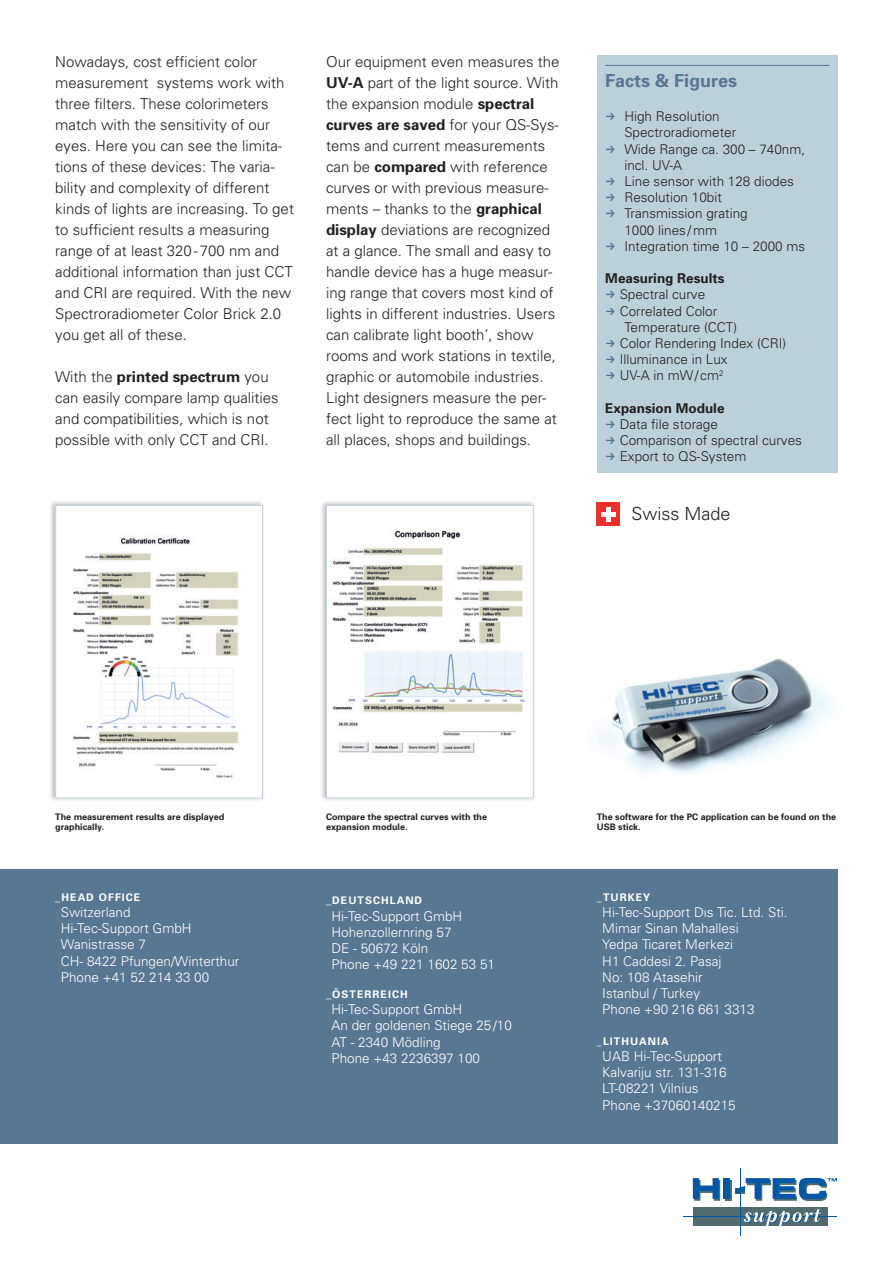
<style>
.page{position:relative;width:893px;height:1263px;background:#fff}
.page>*{position:absolute;margin:0;border:0;box-sizing:border-box;transform-origin:0 0}
.t1{font:700 18px "Univers";color:#587792}
.t2{font:300 18px "Univers";color:#231f20}
.t3{font:300 15px/21px "Univers";color:#231f20}
.t4{font:300 13.5px "Univers";color:#fff}
.t5{font:300 13.5px/16.2px "Univers";color:#231f20}
.t6{font:700 13.5px "Univers";color:#231f20}
.t7{font:700 10.5px "Univers";letter-spacing:.1em;color:#fff}
.t8{font:700 9px/10.8px "Univers";color:#231f20}
.s1{font-weight:700}
</style>
<div class="page">
<div style="left:0;top:869px;width:838px;height:275px;background:#587792"></div>
<div style="left:597px;top:55px;width:241px;height:417px;background:#bcd0d9"></div>
<hr style="left:605px;top:65px;width:224px;height:1px;background:#587792">
<div style="left:693px;top:1207px;width:134px;height:19px;background:#516c6f"></div>
<div style="left:725px;top:1180px;width:6px;height:21px;background:#516c6f"></div>
<svg style="left:693px;top:1178px;width:27px;height:23px"></svg>
<div style="left:723px;top:1178px;width:7px;height:21px;background:#0158a6"></div>
<hr style="left:740px;top:1168px;width:1px;height:68px;background:#0158a6">
<hr style="left:683px;top:1216px;width:154px;height:1px;background:#0158a6">
<svg style="left:744px;top:1209px;width:77px;height:17px"></svg>
<svg style="left:735px;top:1178px;width:102px;height:23px"></svg>
<div style="left:49px;top:500px;width:217px;height:302px;background:#231f20;opacity:.3"></div>
<img style="left:57px;top:507px;width:204px;height:289px">
<div style="left:55px;top:505px;width:208px;height:293px;border:1px solid #bcd0d9"></div>
<div style="left:319px;top:500px;width:217px;height:302px;background:#231f20;opacity:.3"></div>
<img style="left:328px;top:507px;width:204px;height:289px">
<div style="left:326px;top:505px;width:208px;height:293px;border:1px solid #bcd0d9"></div>
<img style="left:597px;top:658px;width:234px;height:116px">
<div style="left:597px;top:503px;width:23px;height:23px;background:#ee2f2c"></div>
<div style="left:601px;top:512px;width:14px;height:5px;background:#fff"></div>
<hr style="left:606px;top:507px;width:4px;height:15px;background:#fff">
<p class="t3" style="left:55px;top:51px;width:240px">Nowadays, cost efficient color measurement systems work with three filters. These colorimeters match with the sensitivity of our eyes. Here you can see the limita&shy;tions of these devices: The varia&shy;bility and complexity of different kinds of lights are increasing. To get to sufficient results a measuring range of at least 320-700 nm and additional information than just CCT and CRI are required. With the new Spectroradiometer Color Brick 2.0 you get all of these.</p>
<p class="t3" style="left:55px;top:366px;width:225px">With the <span class="s1">printed spectrum</span> you can easily compare lamp qualities and compatibilities, which is not possible with only CCT and CRI.</p>
<p class="t3" style="left:326px;top:51px;width:235px">Our equipment even measures the <span class="s1">UV-A</span> part of the light source. With the expansion module <span class="s1">spectral curves are saved</span> for your QS-Sys&shy;tems and current measurements can be <span class="s1">compared</span> with reference curves or with previous measure&shy;ments – thanks to the <span class="s1">graphical display</span> deviations are recognized at a glance. The small and easy to handle device has a huge measur&shy;ing range that covers most kind of lights in different industries. Users can calibrate light booth’, show rooms and work stations in textile, graphic or automobile industries.<br>Light designers measure the per&shy;fect light to reproduce the same at all places, shops and buildings.</p>
<p class="t1" style="left:605px;top:69px;width:134px">Facts &amp; Figures</p>
<p class="t5" style="left:624px;top:108px;width:113px">High Resolution<br>Spectroradiometer</p>
<p class="t5" style="left:624px;top:140px;width:182px">Wide Range ca. 300 – 740nm, incl. UV-A</p>
<p class="t5" style="left:624px;top:173px;width:171px">Line sensor with 128 diodes</p>
<p class="t5" style="left:624px;top:189px;width:99px">Resolution 10bit</p>
<p class="t5" style="left:624px;top:205px;width:125px">Transmission grating<br>1000 lines /mm</p>
<p class="t5" style="left:624px;top:238px;width:182px">Integration time 10 – 2000 ms</p>
<p class="t6" style="left:605px;top:270px;width:121px">Measuring Results</p>
<p class="t5" style="left:620px;top:286px;width:87px">Spectral curve</p>
<p class="t5" style="left:624px;top:302px;width:114px;text-indent:-5px">Correlated Color<br>Temperature (CCT)</p>
<p class="t5" style="left:620px;top:335px;width:168px">Color Rendering Index (CRI)</p>
<p class="t5" style="left:620px;top:351px;width:110px">Illuminance in Lux</p>
<p class="t5" style="left:620px;top:367px;width:105px">UV-A in mW/cm<sup>2</sup></p>
<p class="t6" style="left:605px;top:399px;width:121px">Expansion Module</p>
<p class="t5" style="left:620px;top:416px;width:100px">Data file storage</p>
<p class="t5" style="left:620px;top:432px;width:184px">Comparison of spectral curves</p>
<p class="t5" style="left:620px;top:448px;width:128px">Export to QS-System</p>
<p class="t2" style="left:632px;top:503px;width:100px">Swiss Made</p>
<p class="t8" style="left:55px;top:811px;width:171px">The measurement results are displayed graphically.</p>
<p class="t8" style="left:326px;top:811px;width:163px">Compare the spectral curves with the expansion module.</p>
<p class="t8" style="left:597px;top:811px;width:241px">The software for the PC application can be found on the<br>USB stick.</p>
<p class="t7" style="left:55px;top:890px;width:87px">_HEAD OFFICE</p>
<p class="t4" style="left:61px;top:904px;width:71px">Switzerland</p>
<p class="t4" style="left:61px;top:920px;width:132px">Hi-Tec-Support GmbH</p>
<p class="t4" style="left:61px;top:936px;width:87px">Wanistrasse 7</p>
<p class="t4" style="left:61px;top:953px;width:180px">CH- 8422 Pfungen/Winterthur</p>
<p class="t4" style="left:61px;top:969px;width:150px">Phone +41 52 214 33 00</p>
<p class="t7" style="left:326px;top:894px;width:98px">_DEUTSCHLAND</p>
<p class="t4" style="left:332px;top:907px;width:132px">Hi-Tec-Support GmbH</p>
<p class="t4" style="left:332px;top:924px;width:122px">Hohenzollernring 57</p>
<p class="t4" style="left:332px;top:940px;width:98px">DE - 50672 Köln</p>
<p class="t4" style="left:332px;top:956px;width:165px">Phone +49 221 1602 53 51</p>
<p class="t7" style="left:326px;top:987px;width:83px">_ÖSTERREICH</p>
<p class="t4" style="left:332px;top:1001px;width:132px">Hi-Tec-Support GmbH</p>
<p class="t4" style="left:332px;top:1017px;width:182px">An der goldenen Stiege 25/10</p>
<p class="t4" style="left:332px;top:1033px;width:111px">AT - 2340 Mödling</p>
<p class="t4" style="left:332px;top:1050px;width:150px">Phone +43 2236397 100</p>
<p class="t7" style="left:597px;top:890px;width:55px">_TURKEY</p>
<p class="t4" style="left:602px;top:904px;width:187px">Hi-Tec-Support Dıs Tic. Ltd. Sti.</p>
<p class="t4" style="left:602px;top:920px;width:138px">Mimar Sinan Mahallesi</p>
<p class="t4" style="left:602px;top:936px;width:133px">Yedpa Ticaret Merkezi</p>
<p class="t4" style="left:602px;top:953px;width:121px">H1 Caddesi 2. Pasaj</p>
<p class="t4" style="left:602px;top:969px;width:102px">No: 108 Atasehir</p>
<p class="t4" style="left:602px;top:985px;width:99px">Istanbul / Turkey</p>
<p class="t4" style="left:602px;top:1001px;width:154px">Phone +90 216 661 3313</p>
<p class="t7" style="left:597px;top:1034px;width:73px">_LITHUANIA</p>
<p class="t4" style="left:602px;top:1048px;width:121px">UAB Hi-Tec-Support</p>
<p class="t4" style="left:602px;top:1064px;width:126px">Kalvariju str. 131-316</p>
<p class="t4" style="left:602px;top:1080px;width:98px">LT-08221 Vilnius</p>
<p class="t4" style="left:602px;top:1097px;width:135px">Phone +37060140215</p>
</div>
